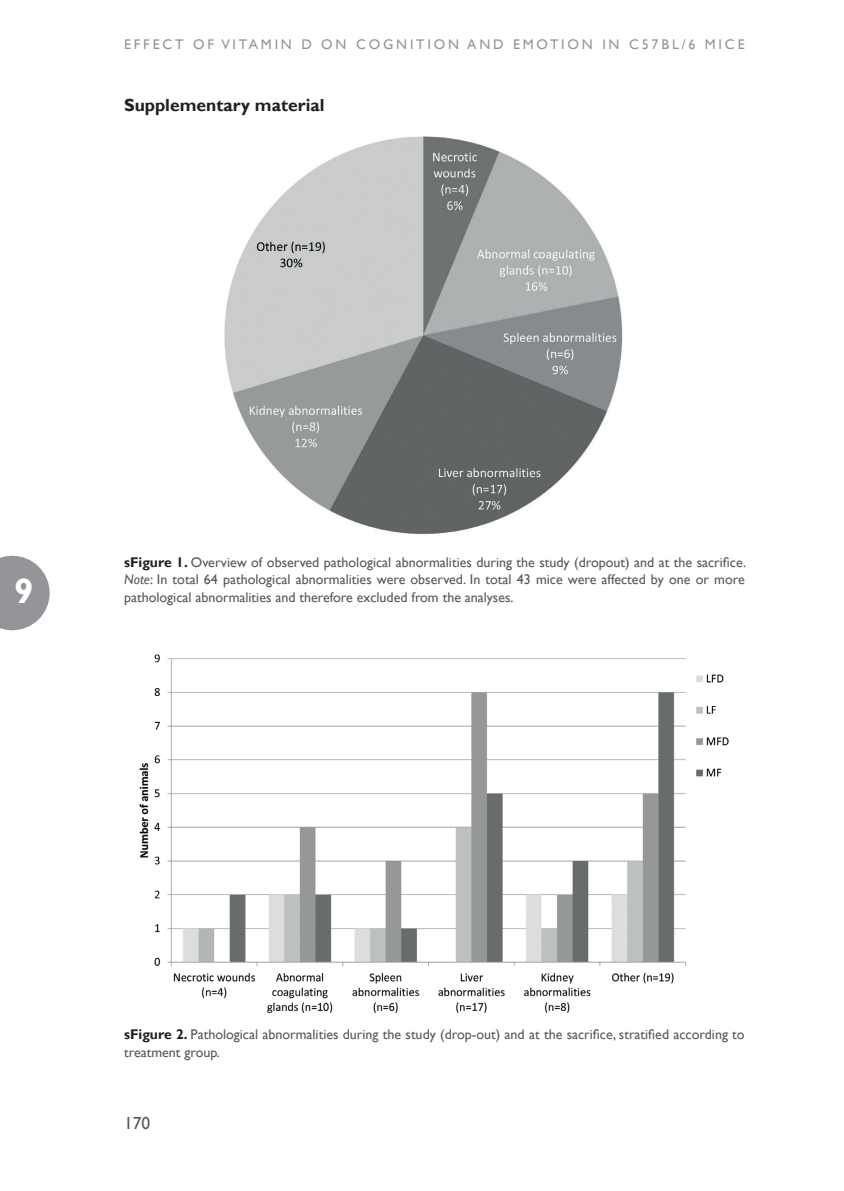
<style>
.page{position:relative;width:844px;height:1191px;background:#fff}
.page>*{position:absolute;margin:0;border:0;box-sizing:border-box;transform-origin:0 0}
.t1{font:700 35px "Gill Sans";color:#fff}
.t2{font:700 17.5px "Gill Sans";color:#231f20}
.t3{font:17.5px "Gill Sans";color:#57585a}
.t4{font:14px/17.5px "Gill Sans";color:#57585a;text-align:justify}
.t5{font:14px "Gill Sans";letter-spacing:.2em;color:#939598}
.s1{font-weight:700;color:#231f20}
.s2{font-style:italic}
</style>
<div class="page">
<svg style="left:0;top:556px;width:50px;height:74px"></svg>
<img style="left:224px;top:136px;width:399px;height:399px">
<img style="left:139px;top:654px;width:590px;height:360px">
<p class="t5" style="left:124px;top:37px;width:622px">EFFECT OF VITAMIN D ON COGNITION AND EMOTION IN C57BL/6 MICE</p>
<p class="t2" style="left:124px;top:95px;width:202px">Supplementary material</p>
<h1 class="t1" style="left:14px;top:570px;width:21px">9</h1>
<p class="t4" style="left:124px;top:553px;width:623px"><span class="s1">sFigure 1.</span> Overview of observed pathological abnormalities during the study (dropout) and at the sacrifice.<br><span class="s2">Note</span>: In total 64 pathological abnormalities were observed. In total 43 mice were affected by one or more pathological abnormalities and therefore excluded from the analyses.</p>
<p class="t4" style="left:124px;top:1026px;width:622px"><span class="s1">sFigure 2.</span> Pathological abnormalities during the study (drop-out) and at the sacrifice, stratified according to treatment group.</p>
<p class="t3" style="left:124px;top:1112px;width:28px">170</p>
</div>
